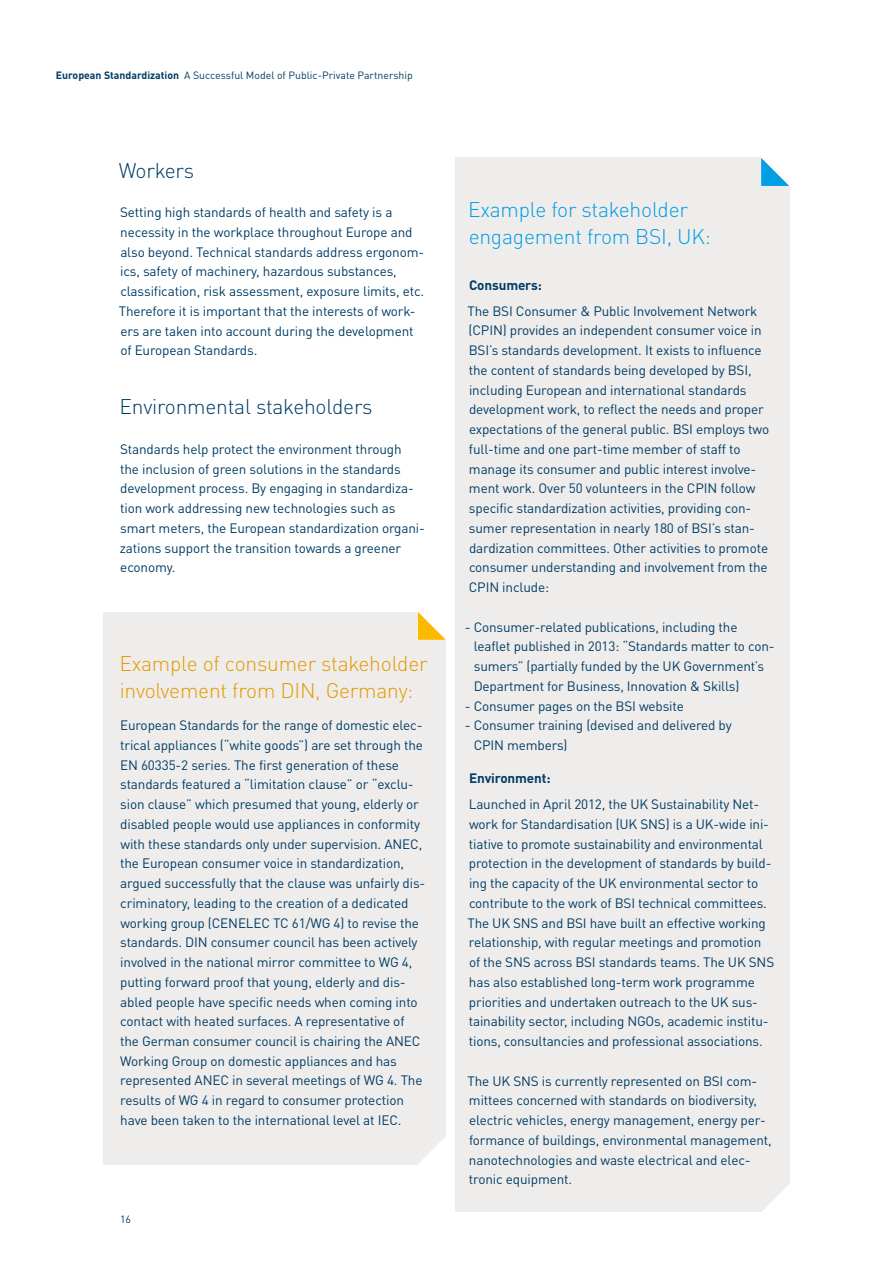
<style>
.page{position:relative;width:893px;height:1263px;background:#fff}
.page>*{position:absolute;margin:0;border:0;box-sizing:border-box;transform-origin:0 0}
.t1{font:300 21px/27px "DINOT";letter-spacing:-.01em;color:#e49a00}
.t2{font:300 21px/27px "DINOT";letter-spacing:-.01em;color:#009ee3}
.t3{font:300 21px "DINOT";letter-spacing:-.01em;color:#003c65}
.t4{font:13.5px/19.8px "DINOT";letter-spacing:-.01em;color:#003c65}
.t5{font:700 13.5px "DINOT";letter-spacing:-.01em;color:#003c65}
.t6{font:10.5px "DINOT";color:#003c65}
.s1{font-weight:700}
</style>
<div class="page">
<div style="left:455px;top:158px;width:334px;height:1054px;background:#efedec"></div>
<svg style="left:761px;top:158px;width:28px;height:28px"></svg>
<div style="left:103px;top:612px;width:343px;height:552px;background:#efedec"></div>
<svg style="left:418px;top:612px;width:28px;height:28px"></svg>
<svg style="left:392px;top:1137px;width:54px;height:28px"></svg>
<svg style="left:762px;top:1170px;width:28px;height:42px"></svg>
<p class="t6" style="left:56px;top:69px;width:358px"><span class="s1">European Standardization</span> A Successful Model of Public-Private Partnership</p>
<h1 class="t3" style="left:119px;top:157px;width:77px">Workers</h1>
<p class="t4" style="left:119px;top:202px;width:307px">Setting high standards of health and safety is a necessity in the workplace throughout Europe and also beyond. Technical standards address ergonom&shy;ics, safety of machinery, hazardous substances, classification, risk assessment, exposure limits, etc.<br>Therefore it is important that the interests of work&shy;ers are taken into account during the development of European Standards.</p>
<h1 class="t3" style="left:120px;top:394px;width:255px">Environmental stakeholders</h1>
<p class="t4" style="left:120px;top:439px;width:307px">Standards help protect the environment through<br>the inclusion of green solutions in the standards development process. By engaging in standardiza&shy;tion work addressing new technologies such as smart meters, the European standardization organi&shy;zations support the transition towards a greener economy.</p>
<h1 class="t1" style="left:120px;top:650px;width:310px">Example of consumer stakeholder involvement from DIN, Germany:</h1>
<p class="t4" style="left:120px;top:715px;width:307px">European Standards for the range of domestic elec&shy;trical appliances (“white goods”) are set through the EN 60335-2 series. The first generation of these standards featured a “limitation clause” or “exclu&shy;sion clause” which presumed that young, elderly or disabled people would use appliances in conformity with these standards only under supervision. ANEC, the European consumer voice in standardization, argued successfully that the clause was unfairly dis&shy;criminatory, leading to the creation of a dedicated working group (CENELEC TC 61/WG 4) to revise the standards. DIN consumer council has been actively involved in the national mirror committee to WG 4, putting forward proof that young, elderly and dis&shy;abled people have specific needs when coming into contact with heated surfaces. A representative of the German consumer council is chairing the ANEC Working Group on domestic appliances and has represented ANEC in several meetings of WG 4. The results of WG 4 in regard to consumer protection have been taken to the international level at IEC.</p>
<p class="t6" style="left:120px;top:1213px;width:12px">16</p>
<h1 class="t2" style="left:468px;top:196px;width:244px">Example for stakeholder engagement from BSI, UK:</h1>
<p class="t5" style="left:469px;top:276px;width:74px">Consumers:</p>
<p class="t4" style="left:467px;top:301px;width:303px">The BSI Consumer &amp; Public Involvement Network (CPIN) provides an independent consumer voice in BSI’s standards development. It exists to influence the content of standards being developed by BSI, including European and international standards development work, to reflect the needs and proper expectations of the general public. BSI employs two full-time and one part-time member of staff to manage its consumer and public interest involve&shy;ment work. Over 50 volunteers in the CPIN follow specific standardization activities, providing con&shy;sumer representation in nearly 180 of BSI’s stan&shy;dardization committees. Other activities to promote consumer understanding and involvement from the CPIN include:</p>
<p class="t4" style="left:474px;top:616px;width:302px;text-indent:-9px">- Consumer-related publications, including the leaflet published in 2013: “Standards matter to con&shy;sumers” (partially funded by the UK Government’s Department for Business, Innovation &amp; Skills)</p>
<p class="t4" style="left:465px;top:695px;width:220px">- Consumer pages on the BSI website</p>
<p class="t4" style="left:474px;top:715px;width:259px;text-indent:-9px">- Consumer training (devised and delivered by<br>CPIN members)</p>
<p class="t5" style="left:469px;top:770px;width:83px">Environment:</p>
<p class="t4" style="left:467px;top:794px;width:308px">Launched in April 2012, the UK Sustainability Net&shy;work for Standardisation (UK SNS) is a UK-wide ini&shy;tiative to promote sustainability and environmental protection in the development of standards by build&shy;ing the capacity of the UK environmental sector to contribute to the work of BSI technical committees.<br>The UK SNS and BSI have built an effective working relationship, with regular meetings and promotion of the SNS across BSI standards teams. The UK SNS has also established long-term work programme priorities and undertaken outreach to the UK sus&shy;tainability sector, including NGOs, academic institu&shy;tions, consultancies and professional associations.</p>
<p class="t4" style="left:467px;top:1070px;width:306px">The UK SNS is currently represented on BSI com&shy;mittees concerned with standards on biodiversity, electric vehicles, energy management, energy per&shy;formance of buildings, environmental management, nanotechnologies and waste electrical and elec&shy;tronic equipment.</p>
</div>
